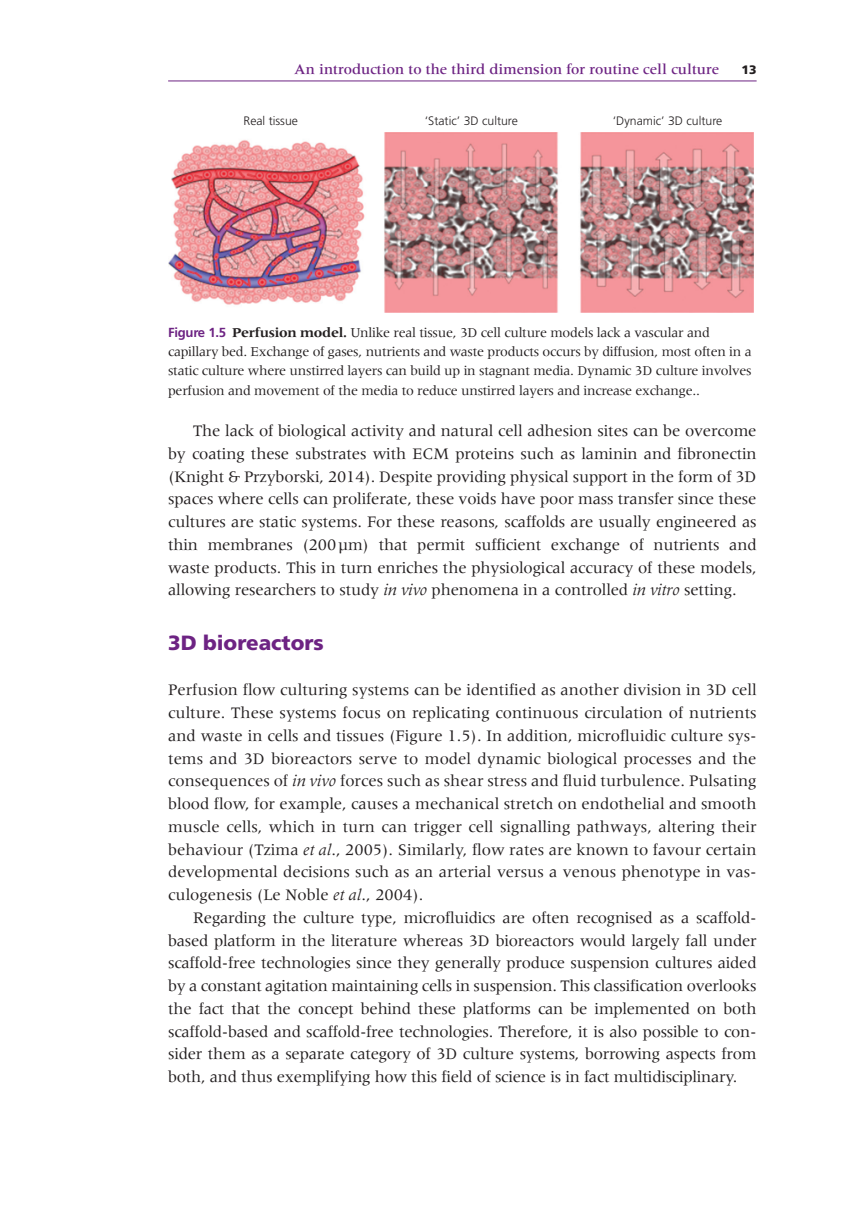
<style>
.page{position:relative;width:844px;height:1211px;background:#fff}
.page>*{position:absolute;margin:0;border:0;box-sizing:border-box;transform-origin:0 0}
.t1{font:900 20.65px "Frutiger LT Std";color:#6d2383}
.t2{font:16.62px/22.8px "Meridien LT Std";letter-spacing:-.01em;color:#231f20;text-align:justify}
.t3{font:500 14.88px "Meridien LT Std";color:#6d2383}
.t4{font:14px/19.2px "Meridien LT Std";letter-spacing:-.02em;color:#231f20}
.t5{font:300 12.25px "Frutiger LT Std";color:#231f20}
.t6{font:900 12.25px "Frutiger LT Std";color:#231f20}
.s1{font-family:"Frutiger LT Std";font-weight:700;font-size:13.12px;color:#6d2383}
.s2{font-weight:700}
.s3{font-style:italic}
</style>
<div class="page">
<hr style="left:168px;top:80px;width:588px;height:1px;background:#6d2383">
<img style="left:168px;top:132px;width:585px;height:180px">
<p class="t3" style="left:294px;top:61px;width:426px">An introduction to the third dimension for routine cell culture</p>
<p class="t6" style="left:741px;top:62px;width:16px">13</p>
<p class="t5" style="left:243px;top:113px;width:56px">Real tissue</p>
<p class="t5" style="left:425px;top:113px;width:95px">‘Static’ 3D culture</p>
<p class="t5" style="left:612px;top:113px;width:111px">‘Dynamic’ 3D culture</p>
<p class="t4" style="left:168px;top:323px;width:585px"><span class="s1">Figure 1.5</span> <span class="s2">Perfusion model.</span> Unlike real tissue, 3D cell culture models lack a vascular and capillary bed. Exchange of gases, nutrients and waste products occurs by diffusion, most often in a static culture where unstirred layers can build up in stagnant media. Dynamic 3D culture involves perfusion and movement of the media to reduce unstirred layers and increase exchange..</p>
<p class="t2" style="left:168px;top:419px;width:590px;text-indent:25px">The lack of biological activity and natural cell adhesion sites can be overcome by coating these substrates with ECM proteins such as laminin and fibronectin (Knight &amp; Przyborski, 2014). Despite providing physical support in the form of 3D spaces where cells can proliferate, these voids have poor mass transfer since these cultures are static systems. For these reasons, scaffolds are usually engineered as thin membranes (200µm) that permit sufficient exchange of nutrients and waste products. This in turn enriches the physiological accuracy of these models, allowing researchers to study <span class="s3">in vivo</span> phenomena in a controlled <span class="s3">in vitro</span> setting.</p>
<p class="t1" style="left:168px;top:630px;width:157px">3D bioreactors</p>
<p class="t2" style="left:168px;top:678px;width:590px">Perfusion flow culturing systems can be identified as another division in 3D cell culture. These systems focus on replicating continuous circulation of nutrients and waste in cells and tissues (Figure 1.5). In addition, microfluidic culture sys&shy;tems and 3D bioreactors serve to model dynamic biological processes and the consequences of <span class="s3">in vivo</span> forces such as shear stress and fluid turbulence. Pulsating blood flow, for example, causes a mechanical stretch on endothelial and smooth muscle cells, which in turn can trigger cell signalling pathways, altering their behaviour (Tzima <span class="s3">et al</span>., 2005). Similarly, flow rates are known to favour certain developmental decisions such as an arterial versus a venous phenotype in vas&shy;culogenesis (Le Noble <span class="s3">et al</span>., 2004).</p>
<p class="t2" style="left:168px;top:906px;width:590px;text-indent:25px">Regarding the culture type, microfluidics are often recognised as a scaffold‐ based platform in the literature whereas 3D bioreactors would largely fall under scaffold‐free technologies since they generally produce suspension cultures aided by a constant agitation maintaining cells in suspension. This classification overlooks the fact that the concept behind these platforms can be implemented on both scaffold‐based and scaffold‐free technologies. Therefore, it is also possible to con&shy;sider them as a separate category of 3D culture systems, borrowing aspects from both, and thus exemplifying how this field of science is in fact multidisciplinary.</p>
</div>
